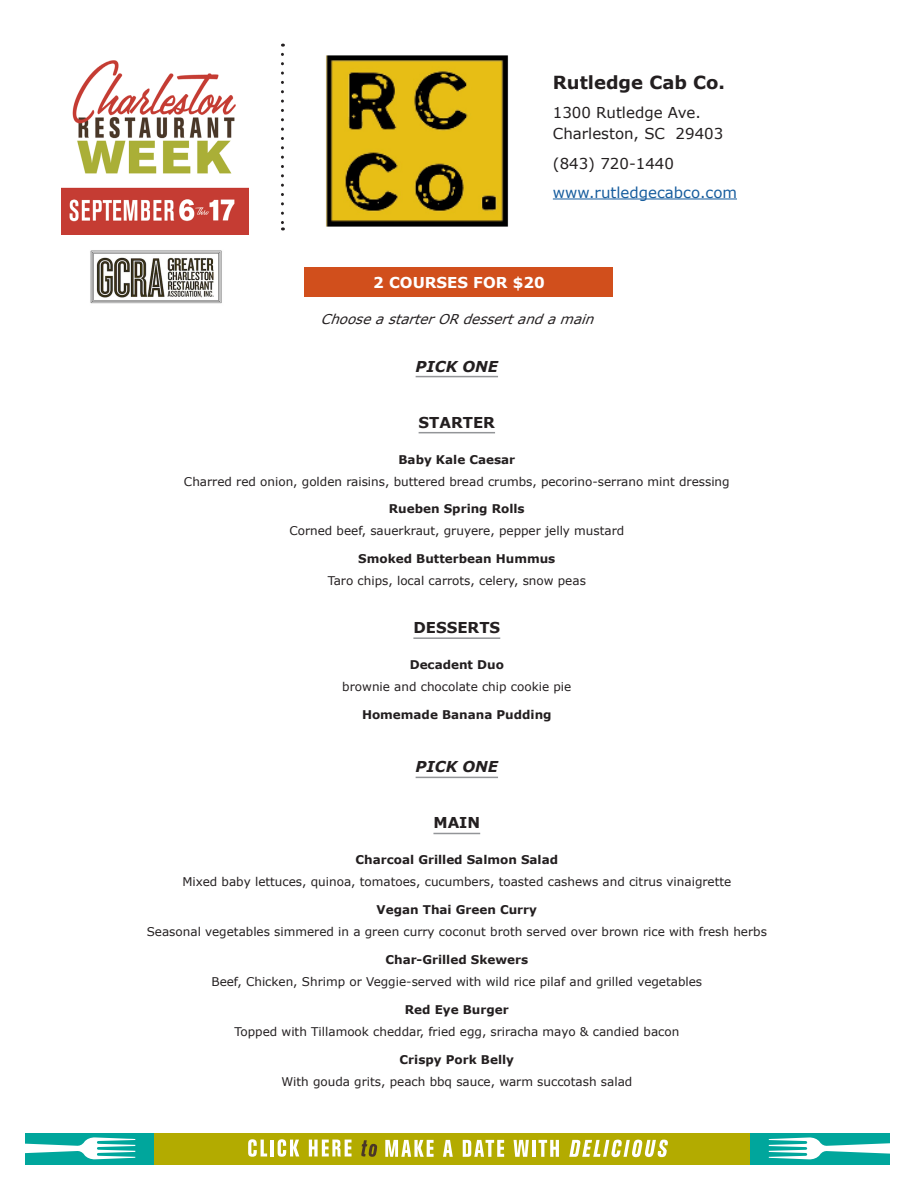
<style>
.page{position:relative;width:918px;height:1188px;background:#fff}
.page>*{position:absolute;margin:0;border:0;box-sizing:border-box;transform-origin:0 0}
.restaurant_name{font:700 18px "Verdana";color:#231f20}
.Address{font:15px "Verdana";color:#231f20}
.phone_url{font:15px "Verdana";color:#175d9e}
.category{font:700 15px "Verdana";color:#231f20}
.category-2{font:italic 700 15px "Verdana";color:#231f20}
.description{font:700 15px "Verdana";color:#fff}
.phone_url-2{font:15px "Verdana";color:#231f20}
.description-2{font:italic 13.5px "Verdana";color:#231f20}
.description-3{font:12px "Verdana";color:#231f20}
.menu_item{font:700 12px "Verdana";color:#231f20}
</style>
<div class="page">
<hr style="left:553px;top:199px;width:184px;height:1px;background:#175d9e">
<img style="left:326px;top:55px;width:183px;height:172px">
<svg style="left:281px;top:54px;width:3px;height:176px"></svg>
<hr style="left:416px;top:376px;width:82px;height:1px;background:#939598">
<hr style="left:419px;top:432px;width:76px;height:1px;background:#939598">
<hr style="left:413px;top:637px;width:87px;height:2px;background:#939598">
<hr style="left:416px;top:777px;width:82px;height:1px;background:#939598">
<hr style="left:433px;top:833px;width:47px;height:1px;background:#939598">
<div style="left:305px;top:268px;width:308px;height:29px;background:#d14f1c"></div>
<div style="left:26px;top:1133px;width:864px;height:31px;background:#00a69c"></div>
<svg style="left:25px;top:1137px;width:110px;height:23px"></svg>
<svg style="left:769px;top:1137px;width:121px;height:23px"></svg>
<div style="left:154px;top:1133px;width:596px;height:31px;background:#b3ab00"></div>
<svg style="left:385px;top:1140px;width:49px;height:17px"></svg>
<svg style="left:443px;top:1140px;width:10px;height:17px"></svg>
<svg style="left:463px;top:1140px;width:41px;height:17px"></svg>
<svg style="left:514px;top:1140px;width:15px;height:17px"></svg>
<hr style="left:532px;top:1140px;width:3px;height:17px;background:#fff">
<svg style="left:539px;top:1140px;width:20px;height:17px"></svg>
<svg style="left:569px;top:1140px;width:99px;height:17px"></svg>
<svg style="left:248px;top:1139px;width:19px;height:18px"></svg>
<hr style="left:270px;top:1140px;width:4px;height:16px;background:#fff">
<svg style="left:278px;top:1139px;width:21px;height:18px"></svg>
<svg style="left:309px;top:1140px;width:43px;height:16px"></svg>
<svg style="left:361px;top:1140px;width:16px;height:17px"></svg>
<img style="left:90px;top:250px;width:132px;height:54px">
<img style="left:62px;top:60px;width:187px;height:175px">
<p class="restaurant_name" style="left:553px;top:71px;width:174px">Rutledge Cab Co.</p>
<p class="Address" style="left:553px;top:103px;width:150px">1300 Rutledge Ave.</p>
<p class="Address" style="left:553px;top:124px;width:172px">Charleston, SC 29403</p>
<p class="phone_url-2" style="left:553px;top:154px;width:123px">(843) 720-1440</p>
<p class="phone_url" style="left:553px;top:183px;width:186px">www.rutledgecabco.com</p>
<p class="description" style="left:373px;top:273px;width:173px">2 COURSES FOR $20</p>
<p class="description-2" style="left:321px;top:310px;width:280px">ChooseastarterORdessertandamain</p>
<p class="category-2" style="left:416px;top:356px;width:84px">PICK ONE</p>
<p class="category" style="left:419px;top:412px;width:78px">STARTER</p>
<p class="menu_item" style="left:399px;top:451px;width:118px">Baby Kale Caesar</p>
<p class="description-3" style="left:184px;top:474px;width:547px">Charred red onion, golden raisins, buttered bread crumbs, pecorino-serrano mint dressing</p>
<p class="menu_item" style="left:389px;top:501px;width:137px">Rueben Spring Rolls</p>
<p class="description-3" style="left:289px;top:523px;width:337px">Corned beef, sauerkraut, gruyere, pepper jelly mustard</p>
<p class="menu_item" style="left:358px;top:551px;width:199px">Smoked Butterbean Hummus</p>
<p class="description-3" style="left:328px;top:573px;width:260px">Taro chips, local carrots, celery, snow peas</p>
<p class="category" style="left:413px;top:618px;width:88px">DESSERTS</p>
<p class="menu_item" style="left:410px;top:657px;width:96px">Decadent Duo</p>
<p class="description-3" style="left:342px;top:679px;width:231px">brownie and chocolate chip cookie pie</p>
<p class="menu_item" style="left:362px;top:707px;width:191px">Homemade Banana Pudding</p>
<p class="category-2" style="left:416px;top:757px;width:84px">PICK ONE</p>
<p class="category" style="left:433px;top:813px;width:48px">MAIN</p>
<p class="menu_item" style="left:356px;top:852px;width:204px">Charcoal Grilled Salmon Salad</p>
<p class="description-3" style="left:182px;top:874px;width:550px">Mixed baby lettuces, quinoa, tomatoes, cucumbers, toasted cashews and citrus vinaigrette</p>
<p class="menu_item" style="left:377px;top:902px;width:162px">Vegan Thai Green Curry</p>
<p class="description-3" style="left:147px;top:924px;width:622px">Seasonal vegetables simmered in a green curry coconut broth served over brown rice with fresh herbs</p>
<p class="menu_item" style="left:385px;top:952px;width:144px">Char-Grilled Skewers</p>
<p class="description-3" style="left:211px;top:974px;width:492px">Beef, Chicken, Shrimp or Veggie-served with wild rice pilaf and grilled vegetables</p>
<p class="menu_item" style="left:405px;top:1002px;width:105px">Red Eye Burger</p>
<p class="description-3" style="left:234px;top:1024px;width:446px">Topped with Tillamook cheddar, fried egg, sriracha mayo &amp; candied bacon</p>
<p class="menu_item" style="left:400px;top:1051px;width:116px">Crispy Pork Belly</p>
<p class="description-3" style="left:281px;top:1074px;width:353px">With gouda grits, peach bbq sauce, warm succotash salad</p>
</div>
